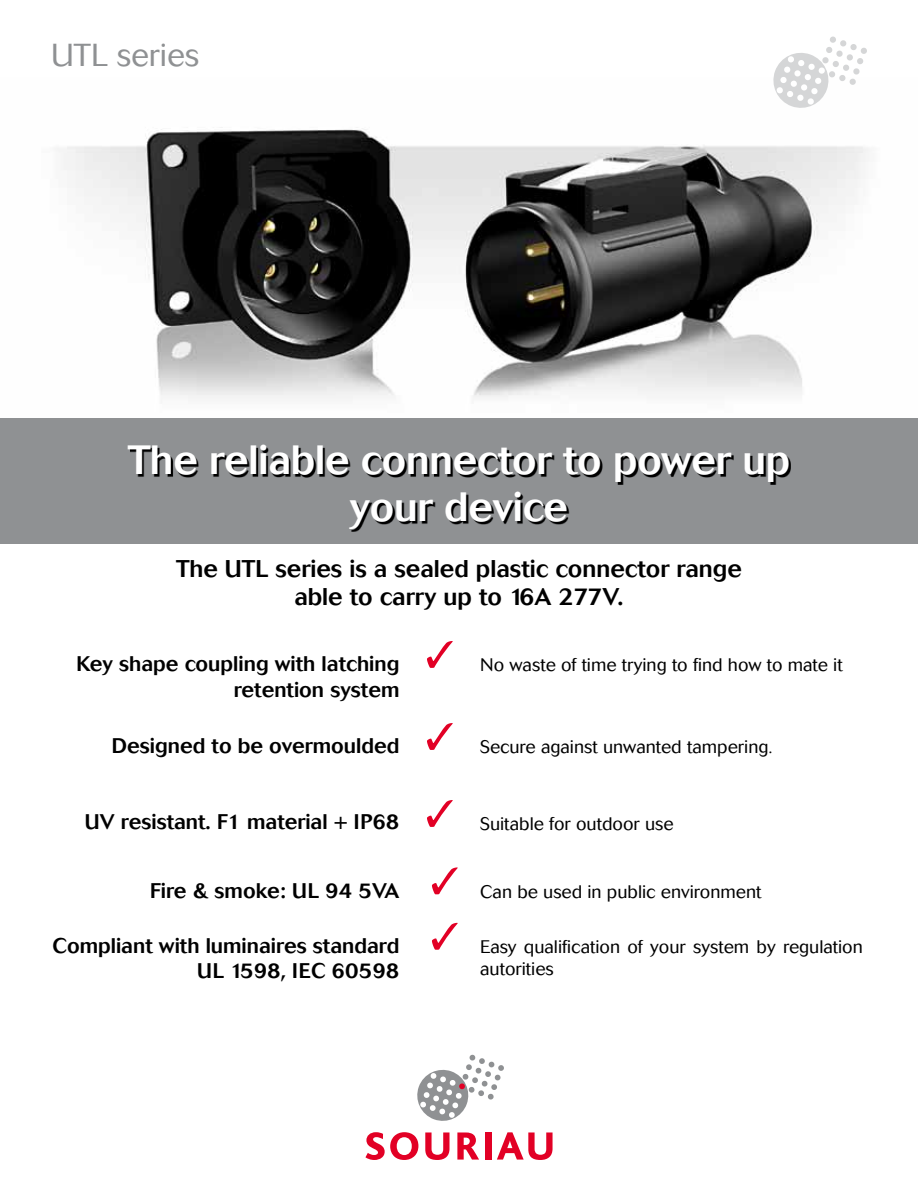
<style>
.page{position:relative;width:918px;height:1188px;background:#fff}
.page>*{position:absolute;margin:0;border:0;box-sizing:border-box;transform-origin:0 0}
.t1{font:500 40.5px/46.5px "Cosmos";letter-spacing:-.005em;color:#fff;text-align:center}
.t2{font:300 31.5px "Cosmos";color:#8f9193}
.t3{font:500 24px/28.8px "Cosmos";color:#000;text-align:center}
.t4{font:500 21px/25.2px "Cosmos";color:#000;text-align:right}
.t5{font:300 18px/21.6px "Cosmos";color:#000}
</style>
<div class="page">
<div style="left:0;top:418px;width:918px;height:126px;background:#8f9193"></div>
<img style="left:57px;top:127px;width:812px;height:272px">
<svg style="left:773px;top:37px;width:94px;height:71px"></svg>
<svg style="left:427px;top:641px;width:26px;height:27px"></svg>
<svg style="left:365px;top:1132px;width:53px;height:28px"></svg>
<svg style="left:425px;top:1132px;width:25px;height:28px"></svg>
<svg style="left:457px;top:1132px;width:22px;height:28px"></svg>
<div style="left:485px;top:1132px;width:6px;height:28px;background:#e20025"></div>
<svg style="left:497px;top:1132px;width:56px;height:28px"></svg>
<svg style="left:417px;top:1055px;width:87px;height:66px"></svg>
<svg style="left:427px;top:723px;width:26px;height:27px"></svg>
<svg style="left:427px;top:800px;width:26px;height:27px"></svg>
<svg style="left:432px;top:923px;width:26px;height:27px"></svg>
<svg style="left:432px;top:867px;width:26px;height:27px"></svg>
<svg style="left:130px;top:447px;width:661px;height:84px"></svg>
<h2 class="t2" style="left:51px;top:37px;width:150px">UTL series</h2>
<h1 class="t1" style="left:128px;top:437px;width:664px">The reliable connector to power up your device</h1>
<h3 class="t3" style="left:176px;top:554px;width:567px">The UTL series is a sealed plastic connector range able to carry up to 16A 277V.</h3>
<p class="t4" style="left:76px;top:652px;width:325px">Key shape coupling with latching retention system</p>
<p class="t5" style="left:480px;top:655px;width:364px">No waste of time trying to find how to mate it</p>
<p class="t4" style="left:112px;top:734px;width:289px">Designed to be overmoulded</p>
<p class="t5" style="left:480px;top:737px;width:294px">Secure against unwanted tampering.</p>
<p class="t4" style="left:85px;top:810px;width:316px">UV resistant. F1 material + IP68</p>
<p class="t5" style="left:480px;top:814px;width:195px">Suitable for outdoor use</p>
<p class="t4" style="left:150px;top:878px;width:251px">Fire &amp; smoke: UL 94 5VA</p>
<p class="t5" style="left:480px;top:881px;width:283px">Can be used in public environment</p>
<p class="t4" style="left:53px;top:933px;width:348px">Compliant with luminaires standard<br>UL 1598, IEC 60598</p>
<p class="t5" style="left:480px;top:936px;width:384px">Easy qualification of your system by regulation autorities</p>
</div>
